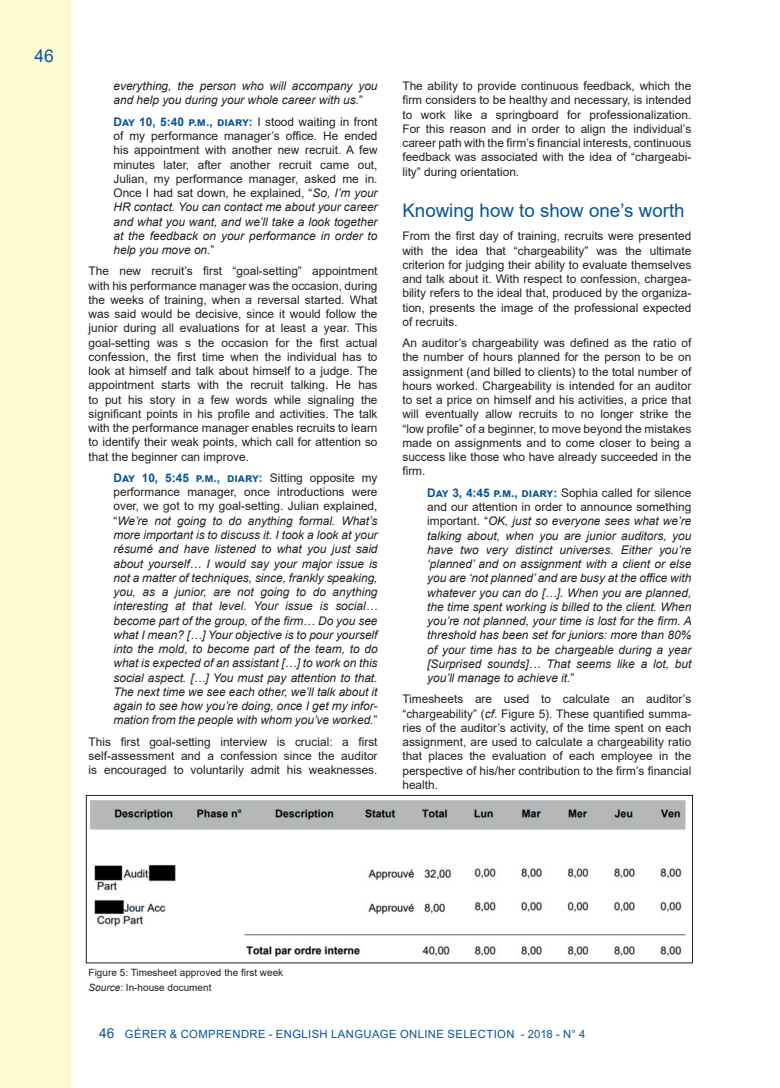
<style>
.page{position:relative;width:780px;height:1088px;background:#fff}
.page>*{position:absolute;margin:0;border:0;box-sizing:border-box;transform-origin:0 0}
.Titre_1{font:18.75px "Arial";color:#07549a}
.t1{font:17.5px "Arial";color:#07549a}
.texte_courant{font:11.88px/14.2px "Arial";color:#231f20;text-align:justify}
.retrait{font:italic 11.88px/14.2px "Arial";color:#231f20;text-align:justify}
.retrait-2{font:11.88px/14.2px "Arial";color:#231f20;text-align:justify}
.t2{font:11.25px "Arial";letter-spacing:.035em;color:#07549a}
.légende{font:10px "Arial";color:#231f20}
.s1{font-style:normal}
.s2{font-weight:700;color:#07549a}
.s3{font-style:italic}
.s4{font-weight:700;font-style:normal;color:#07549a}
.s5{font-size:13.75px}
</style>
<div class="page">
<div style="left:0;top:0;width:71px;height:1088px;background:#fcfad2"></div>
<img style="left:90px;top:800px;width:596px;height:157px">
<div style="left:86px;top:795px;width:606px;height:168px;border:1px solid #231f20"></div>
<h2 class="t1" style="left:35px;top:44px;width:21px">46</h2>
<p class="retrait" style="left:113px;top:79px;width:265px">everything, the person who will accompany you and help you during your whole career with us.<span class="s1">”</span></p>
<p class="retrait-2" style="left:113px;top:114px;width:265px"><span class="s2">Day 10, 5:40 p.m., diary:</span> I stood waiting in front of my performance manager’s office. He ended his appointment with another new recruit. A few minutes later, after another recruit came out, Julian, my performance manager, asked me in.<br>Once I had sat down, he explained, “<span class="s3">So, I’m your HR contact. You can contact me about your career and what you want, and we’ll take a look together at the feedback on your performance in order to help you move on.</span>”</p>
<p class="texte_courant" style="left:89px;top:264px;width:290px">The new recruit’s first “goal-setting” appointment with his performance manager was the occasion, during the weeks of training, when a reversal started. What was said would be decisive, since it would follow the junior during all evaluations for at least a year. This goal-setting was s the occasion for the first actual confession, the first time when the individual has to look at himself and talk about himself to a judge. The appointment starts with the recruit talking. He has to put his story in a few words while signaling the significant points in his profile and activities. The talk with the performance manager enables recruits to learn to identify their weak points, which call for attention so that the beginner can improve.</p>
<p class="retrait" style="left:113px;top:471px;width:265px"><span class="s4">Day 10, 5:45 p.m., diary:</span> <span class="s1">Sitting opposite my performance manager, once introductions were over, we got to my goal-setting. Julian explained, “</span>We’re not going to do anything formal. What’s more important is to discuss it. I took a look at your résumé and have listened to what you just said about yourself… I would say your major issue is not a matter of techniques, since, frankly speaking, you, as a junior, are not going to do anything interesting at that level. Your issue is social… become part of the group, of the firm… Do you see what I mean? […] Your objective is to pour yourself into the mold, to become part of the team, to do what is expected of an assistant […] to work on this social aspect. […] You must pay attention to that.<br>The next time we see each other, we’ll talk about it again to see how you’re doing, once I get my infor&shy;mation from the people with whom you’ve worked.<span class="s1">”</span></p>
<p class="texte_courant" style="left:89px;top:734px;width:290px">This first goal-setting interview is crucial: a first self-assessment and a confession since the auditor is encouraged to voluntarily admit his weaknesses.</p>
<p class="texte_courant" style="left:402px;top:79px;width:290px">The ability to provide continuous feedback, which the firm considers to be healthy and necessary, is intended to work like a springboard for professionalization.<br>For this reason and in order to align the individual’s career path with the firm’s financial interests, continuous feedback was associated with the idea of “chargeabi&shy;lity” during orientation.</p>
<p class="Titre_1" style="left:402px;top:198px;width:284px">Knowing how to show one’s worth</p>
<p class="texte_courant" style="left:402px;top:229px;width:290px">From the first day of training, recruits were presented with the idea that “chargeability” was the ultimate criterion for judging their ability to evaluate themselves and talk about it. With respect to confession, chargea&shy;bility refers to the ideal that, produced by the organiza&shy;tion, presents the image of the professional expected of recruits.</p>
<p class="texte_courant" style="left:402px;top:336px;width:290px">An auditor’s chargeability was defined as the ratio of the number of hours planned for the person to be on assignment (and billed to clients) to the total number of hours worked. Chargeability is intended for an auditor to set a price on himself and his activities, a price that will eventually allow recruits to no longer strike the “low profile” of a beginner, to move beyond the mistakes made on assignments and to come closer to being a success like those who have already succeeded in the firm.</p>
<p class="retrait" style="left:427px;top:486px;width:266px"><span class="s4">Day 3, 4:45 p.m., diary:</span> <span class="s1">Sophia called for silence and our attention in order to announce something important. “</span>OK, just so everyone sees what we’re talking about, when you are junior auditors, you have two very distinct universes. Either you’re ‘planned’ and on assignment with a client or else you are ‘not planned’ and are busy at the office with whatever you can do […]. When you are planned, the time spent working is billed to the client. When you’re not planned, your time is lost for the firm. A threshold has been set for juniors: more than 80% of your time has to be chargeable during a year [Surprised sounds]… That seems like a lot, but you’ll manage to achieve it.<span class="s1">”</span></p>
<p class="texte_courant" style="left:402px;top:692px;width:290px">Timesheets are used to calculate an auditor’s “chargeability” (<span class="s3">cf</span>. Figure 5). These quantified summa&shy;ries of the auditor’s activity, of the time spent on each assignment, are used to calculate a chargeability ratio that places the evaluation of each employee in the perspective of his/her contribution to the firm’s financial health.</p>
<p class="légende" style="left:89px;top:965px;width:196px">Figure 5: Timesheet approved the first week</p>
<p class="légende" style="left:89px;top:981px;width:124px"><span class="s3">Source</span>: In-house document</p>
<p class="t2" style="left:99px;top:1026px;width:487px"><span class="s5">46</span> GÉRER &amp; COMPRENDRE - ENGLISH LANGUAGE ONLINE SELECTION - 2018 - N° 4</p>
</div>
